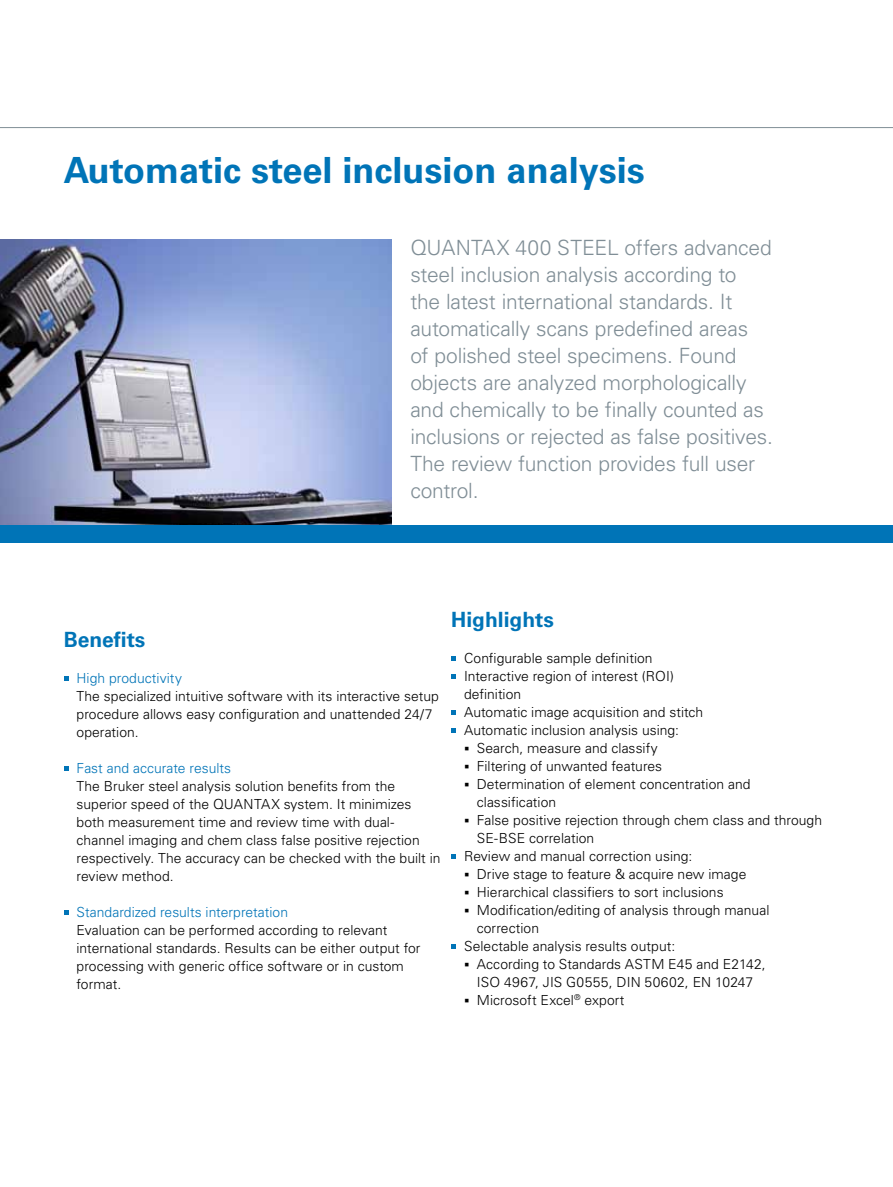
<style>
.page{position:relative;width:893px;height:1187px;background:#fff}
.page>*{position:absolute;margin:0;border:0;box-sizing:border-box;transform-origin:0 0}
.t1{font:700 36px "Univers LT Std";color:#0074b7}
.t2{font:300 21px/27px "Univers LT Std";letter-spacing:-.01em;color:#808e96}
.t3{font:700 21px "Univers LT Std";color:#0074b7}
.t4{font:300 13.8px/18px "Univers LT Std";letter-spacing:.005em;color:#000}
.t5{font:300 13.8px "Univers LT Std";letter-spacing:.005em;color:#0074b7}
</style>
<div class="page">
<hr style="left:0;top:127px;width:893px;height:1px;background:#808e96">
<img style="left:0;top:240px;width:391px;height:285px">
<div style="left:0;top:525px;width:893px;height:17px;background:#0074b7"></div>
<svg style="left:64px;top:676px;width:4px;height:5px"></svg>
<svg style="left:64px;top:766px;width:4px;height:5px"></svg>
<svg style="left:64px;top:910px;width:4px;height:5px"></svg>
<svg style="left:451px;top:656px;width:5px;height:4px"></svg>
<svg style="left:451px;top:674px;width:5px;height:4px"></svg>
<svg style="left:451px;top:710px;width:5px;height:4px"></svg>
<svg style="left:451px;top:728px;width:5px;height:4px"></svg>
<svg style="left:451px;top:854px;width:5px;height:4px"></svg>
<svg style="left:451px;top:944px;width:5px;height:4px"></svg>
<h1 class="t1" style="left:64px;top:150px;width:582px">Automatic steel inclusion analysis</h1>
<p class="t2" style="left:410px;top:234px;width:364px">QUANTAX 400 STEEL offers advanced steel inclusion analysis according to<br>the latest international standards. It automatically scans predefined areas<br>of polished steel specimens. Found objects are analyzed morphologically and chemically to be finally counted as inclusions or rejected as false positives.<br>The review function provides full user control.</p>
<h2 class="t3" style="left:64px;top:627px;width:83px">Benefits</h2>
<p class="t5" style="left:77px;top:669px;width:107px">High productivity</p>
<p class="t4" style="left:77px;top:687px;width:364px">The specialized intuitive software with its interactive setup procedure allows easy configuration and unattended 24/7 operation.</p>
<p class="t5" style="left:77px;top:759px;width:156px">Fast and accurate results</p>
<p class="t4" style="left:77px;top:777px;width:365px">The Bruker steel analysis solution benefits from the superior speed of the QUANTAX system. It minimizes both measurement time and review time with dual&shy;channel imaging and chem class false positive rejection respectively. The accuracy can be checked with the built in review method.</p>
<p class="t5" style="left:77px;top:903px;width:213px">Standardized results interpretation</p>
<p class="t4" style="left:77px;top:921px;width:346px">Evaluation can be performed according to relevant international standards. Results can be either output for processing with generic office software or in custom format.</p>
<h2 class="t3" style="left:451px;top:607px;width:104px">Highlights</h2>
<p class="t4" style="left:464px;top:649px;width:241px">Configurable sample definition<br>Interactive region of interest (ROI) definition<br>Automatic image acquisition and stitch<br>Automatic inclusion analysis using:</p>
<p class="t4" style="left:464px;top:739px;width:195px">▪ Search, measure and classify</p>
<p class="t4" style="left:464px;top:757px;width:200px">▪ Filtering of unwanted features</p>
<p class="t4" style="left:477px;top:775px;width:275px;text-indent:-13px">▪ Determination of element concentration and classification</p>
<p class="t4" style="left:464px;top:811px;width:360px">▪ False positive rejection through chem class and through</p>
<p class="t4" style="left:477px;top:829px;width:119px">SE-BSE correlation</p>
<p class="t4" style="left:464px;top:847px;width:230px">Review and manual correction using:</p>
<p class="t4" style="left:464px;top:865px;width:284px">▪ Drive stage to feature &amp; acquire new image</p>
<p class="t4" style="left:464px;top:883px;width:261px">▪ Hierarchical classifiers to sort inclusions</p>
<p class="t4" style="left:464px;top:901px;width:307px">▪ Modification/editing of analysis through manual</p>
<p class="t4" style="left:477px;top:919px;width:64px">correction</p>
<p class="t4" style="left:464px;top:937px;width:213px">Selectable analysis results output:</p>
<p class="t4" style="left:464px;top:955px;width:303px;text-align:center">▪ According to Standards ASTM E45 and E2142,<br>ISO 4967, JIS G0555, DIN 50602, EN 10247</p>
<p class="t4" style="left:464px;top:991px;width:162px">▪ Microsoft Excel<sup>®</sup> export</p>
</div>
